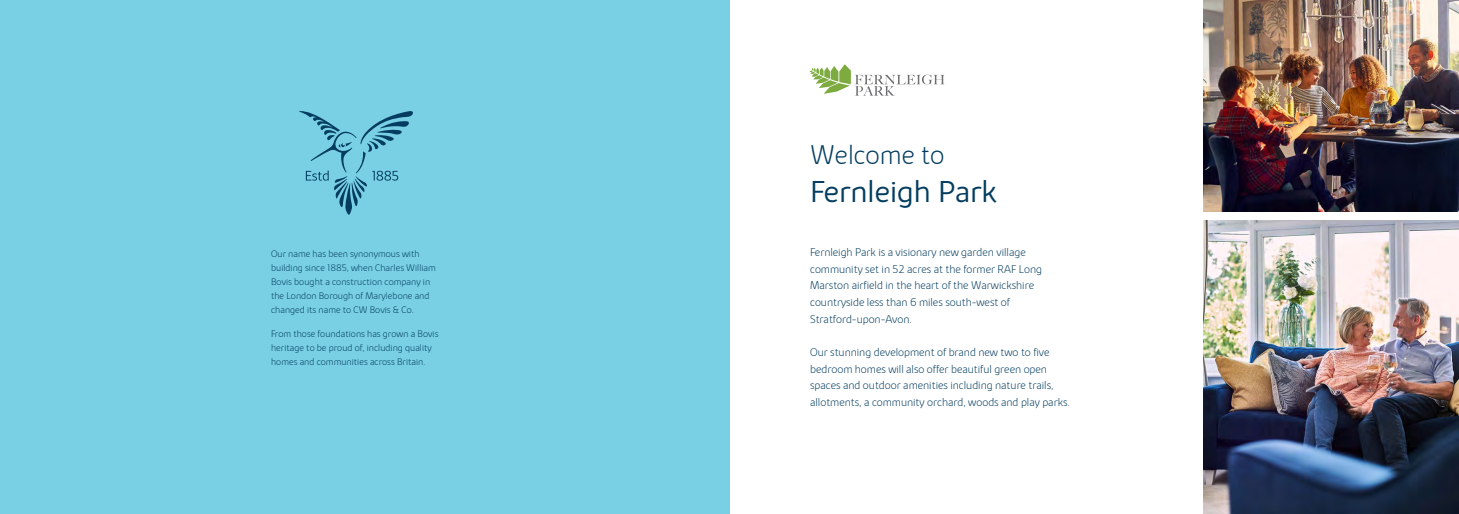
<style>
.page{position:relative;width:1459px;height:514px;background:#fff}
.page>*{position:absolute;margin:0;border:0;box-sizing:border-box;transform-origin:0 0}
.t1{font:300 31.24px "Bovis Sans";color:#043d60}
.t2{font:200 27.3px "Bovis Sans";color:#043d60}
.t3{font:200 11.38px/16.6px "Bovis Sans";color:#043d60}
.t4{font:200 9.62px/14px "Bovis Sans";letter-spacing:.005em;color:#043d60}
</style>
<div class="page">
<div style="left:0;top:0;width:729px;height:513px;background:#79d0e4"></div>
<img style="left:1203px;top:0;width:255px;height:211px">
<img style="left:1203px;top:221px;width:255px;height:292px">
<svg style="left:299px;top:111px;width:114px;height:104px"></svg>
<svg style="left:809px;top:64px;width:135px;height:32px"></svg>
<p class="t4" style="left:271px;top:246px;width:166px">Our name has been synonymous with building since 1885, when Charles William Bovis bought a construction company in the London Borough of Marylebone and changed its name to CW Bovis &amp; Co.</p>
<p class="t4" style="left:271px;top:326px;width:169px">From those foundations has grown a Bovis heritage to be proud of, including quality homes and communities across Britain.</p>
<h2 class="t2" style="left:810px;top:139px;width:136px">Welcome to</h2>
<h1 class="t1" style="left:810px;top:174px;width:188px">Fernleigh Park</h1>
<p class="t3" style="left:810px;top:244px;width:233px">Fernleigh Park is a visionary new garden village community set in 52 acres at the former RAF Long Marston airfield in the heart of the Warwickshire countryside less than 6 miles south-west of Stratford-upon-Avon.</p>
<p class="t3" style="left:810px;top:343px;width:261px">Our stunning development of brand new two to five bedroom homes will also offer beautiful green open spaces and outdoor amenities including nature trails, allotments, a community orchard, woods and play parks.</p>
</div>
